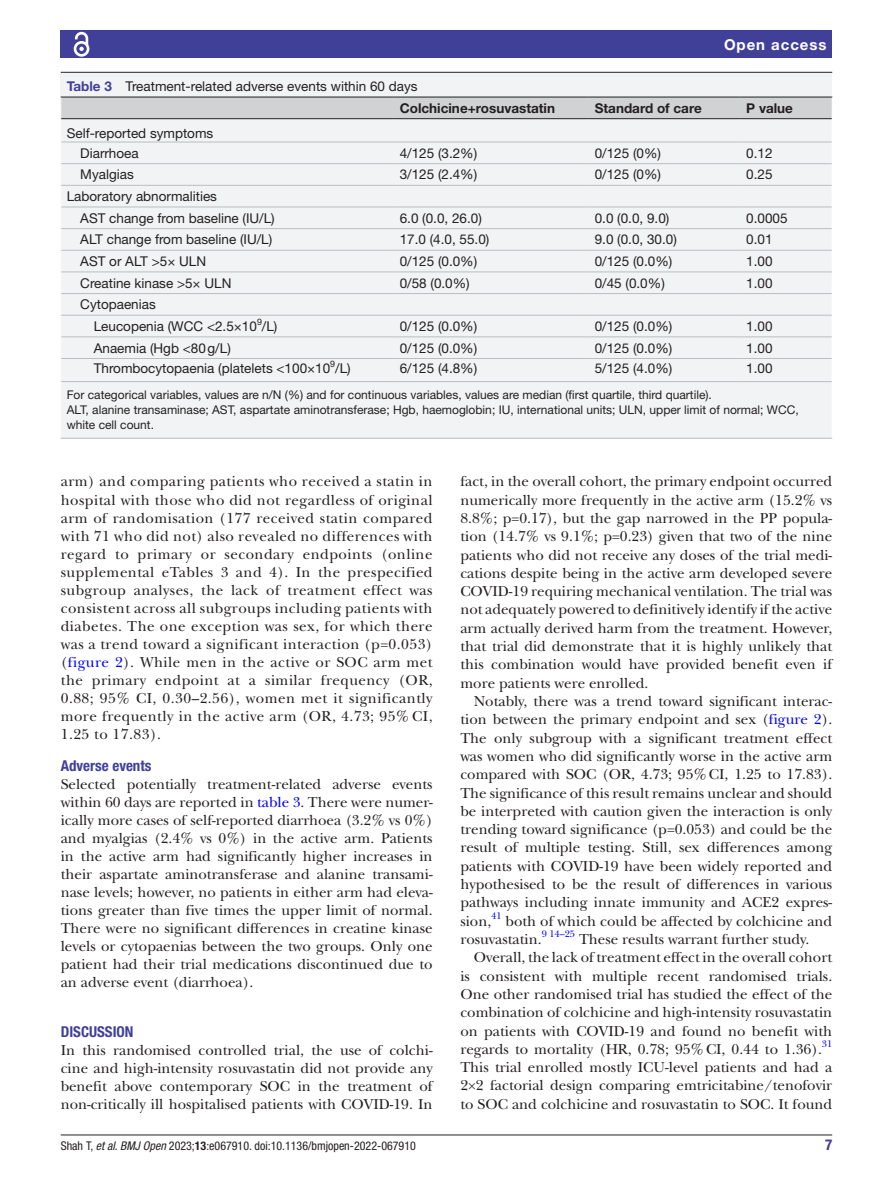
<style>
.page{position:relative;width:893px;height:1191px;background:#fff}
.page>*{position:absolute;margin:0;border:0;box-sizing:border-box;transform-origin:0 0}
.t1{font:15px/18.3px "New Baskerville";color:#231f20;text-align:justify}
.t2{font:700 condensed 15px "Helvetica Neue LT Std";color:#414099}
.t3{font:700 15px "Helvetica Neue LT Std";letter-spacing:.065em;color:#fff}
.t4{font:13.5px/21.6px "Helvetica Neue LT Std";color:#231f20}
.t5{font:700 13.5px "Helvetica Neue LT Std";color:#231f20}
.t6{font:12px/15px "Helvetica Neue LT Std";color:#231f20}
.t7{font:condensed 12px "Helvetica Neue LT Std";color:#231f20}
.t8{font:9.9px "New Baskerville";color:#00f}
.s1{font-weight:700;color:#414099}
.s2{font-weight:700}
.s3{color:#00f}
.s4{font-style:italic}
</style>
<div class="page">
<hr style="left:61px;top:1134px;width:771px;height:1px;background:#231f20">
<div style="left:61px;top:31px;width:771px;height:27px;background:#414099"></div>
<svg style="left:73px;top:31px;width:17px;height:26px"></svg>
<div style="left:61px;top:73px;width:771px;height:365px;background:#f2f3f4"></div>
<hr style="left:61px;top:72px;width:771px;height:1px;background:#231f20">
<hr style="left:61px;top:438px;width:333px;height:1px;background:#bcbdc0">
<hr style="left:394px;top:438px;width:195px;height:1px;background:#bcbdc0">
<hr style="left:589px;top:438px;width:151px;height:1px;background:#bcbdc0">
<hr style="left:740px;top:438px;width:92px;height:1px;background:#bcbdc0">
<svg style="left:60px;top:97px;width:773px;height:285px"></svg>
<p class="t4" style="left:400px;top:75px;width:157px;line-height:22px;text-indent:-333px"><span class="s1">Table 3</span> Treatment-related adverse events within 60 days<br><span class="s2">Colchicine+rosuvastatin</span></p>
<p class="t3" style="left:724px;top:35px;width:104px">Open access</p>
<p class="t5" style="left:595px;top:99px;width:109px">Standard of care</p>
<p class="t5" style="left:746px;top:99px;width:48px">P value</p>
<p class="t4" style="left:80px;top:122px;width:135px;line-height:20.1px;text-indent:-14px">Self-reported symptoms<br>Diarrhoea</p>
<p class="t4" style="left:400px;top:142px;width:79px">4/125 (3.2%)</p>
<p class="t4" style="left:595px;top:142px;width:68px">0/125 (0%)</p>
<p class="t4" style="left:746px;top:142px;width:28px">0.12</p>
<p class="t4" style="left:80px;top:163px;width:55px">Myalgias</p>
<p class="t4" style="left:400px;top:163px;width:79px">3/125 (2.4%)</p>
<p class="t4" style="left:595px;top:163px;width:68px">0/125 (0%)</p>
<p class="t4" style="left:746px;top:163px;width:28px">0.25</p>
<p class="t4" style="left:80px;top:185px;width:196px;text-indent:-14px">Laboratory abnormalities<br>AST change from baseline (IU/L)</p>
<p class="t4" style="left:400px;top:207px;width:84px">6.0 (0.0, 26.0)</p>
<p class="t4" style="left:595px;top:207px;width:76px">0.0 (0.0, 9.0)</p>
<p class="t4" style="left:746px;top:207px;width:43px">0.0005</p>
<p class="t4" style="left:80px;top:228px;width:194px">ALT change from baseline (IU/L)</p>
<p class="t4" style="left:400px;top:228px;width:91px">17.0 (4.0, 55.0)</p>
<p class="t4" style="left:595px;top:228px;width:84px">9.0 (0.0, 30.0)</p>
<p class="t4" style="left:746px;top:228px;width:28px">0.01</p>
<p class="t4" style="left:80px;top:250px;width:127px">AST or ALT &gt;5× ULN</p>
<p class="t4" style="left:400px;top:250px;width:79px">0/125 (0.0%)</p>
<p class="t4" style="left:595px;top:250px;width:79px">0/125 (0.0%)</p>
<p class="t4" style="left:746px;top:250px;width:28px">1.00</p>
<p class="t4" style="left:80px;top:272px;width:153px">Creatine kinase &gt;5× ULN</p>
<p class="t4" style="left:400px;top:272px;width:72px">0/58 (0.0%)</p>
<p class="t4" style="left:595px;top:272px;width:72px">0/45 (0.0%)</p>
<p class="t4" style="left:746px;top:272px;width:28px">1.00</p>
<p class="t4" style="left:94px;top:293px;width:185px;text-indent:-14px">Cytopaenias<br>Leucopenia (WCC &lt;2.5×10<sup>9</sup>/L)</p>
<p class="t4" style="left:400px;top:315px;width:79px">0/125 (0.0%)</p>
<p class="t4" style="left:595px;top:315px;width:79px">0/125 (0.0%)</p>
<p class="t4" style="left:746px;top:315px;width:28px">1.00</p>
<p class="t4" style="left:94px;top:337px;width:139px">Anaemia (Hgb &lt;80g/L)</p>
<p class="t4" style="left:400px;top:337px;width:79px">0/125 (0.0%)</p>
<p class="t4" style="left:595px;top:337px;width:79px">0/125 (0.0%)</p>
<p class="t4" style="left:746px;top:337px;width:28px">1.00</p>
<p class="t4" style="left:94px;top:357px;width:258px">Thrombocytopaenia (platelets &lt;100×10<sup>9</sup>/L)</p>
<p class="t4" style="left:400px;top:357px;width:79px">6/125 (4.8%)</p>
<p class="t4" style="left:595px;top:357px;width:79px">5/125 (4.0%)</p>
<p class="t4" style="left:746px;top:357px;width:28px">1.00</p>
<p class="t6" style="left:67px;top:387px;width:733px">For categorical variables, values are n/N (%) and for continuous variables, values are median (first quartile, third quartile).<br>ALT, alanine transaminase; AST, aspartate aminotransferase; Hgb, haemoglobin; IU, international units; ULN, upper limit of normal; WCC, white cell count.</p>
<p class="t1" style="left:61px;top:472px;width:373px">arm) and comparing patients who received a statin in hospital with those who did not regardless of original arm of randomisation (177 received statin compared with 71 who did not) also revealed no differences with regard to primary or secondary endpoints (online supplemental eTables 3 and 4). In the prespecified subgroup analyses, the lack of treatment effect was consistent across all subgroups including patients with diabetes. The one exception was sex, for which there was a trend toward a significant interaction (p=0.053) (<span class="s3">figure 2</span>). While men in the active or SOC arm met the primary endpoint at a similar frequency (OR, 0.88; 95% CI, 0.30–2.56), women met it significantly more frequently in the active arm (OR, 4.73; 95% CI, 1.25 to 17.83).</p>
<p class="t2" style="left:61px;top:756px;width:92px">Adverse events</p>
<p class="t1" style="left:61px;top:775px;width:373px">Selected potentially treatment-related adverse events within 60 days are reported in <span class="s3">table 3</span>. There were numer&shy;ically more cases of self-reported diarrhoea (3.2% vs 0%) and myalgias (2.4% vs 0%) in the active arm. Patients in the active arm had significantly higher increases in their aspartate aminotransferase and alanine transami&shy;nase levels; however, no patients in either arm had eleva&shy;tions greater than five times the upper limit of normal.<br>There were no significant differences in creatine kinase levels or cytopaenias between the two groups. Only one patient had their trial medications discontinued due to an adverse event (diarrhoea).</p>
<p class="t2" style="left:61px;top:1023px;width:74px">DISCUSSION</p>
<p class="t1" style="left:61px;top:1041px;width:373px">In this randomised controlled trial, the use of colchi&shy;cine and high-intensity rosuvastatin did not provide any benefit above contemporary SOC in the treatment of non-critically ill hospitalised patients with COVID-19. In</p>
<p class="t1" style="left:460px;top:472px;width:373px">fact, in the overall cohort, the primary endpoint occurred numerically more frequently in the active arm (15.2% vs 8.8%; p=0.17), but the gap narrowed in the PP popula&shy;tion (14.7% vs 9.1%; p=0.23) given that two of the nine patients who did not receive any doses of the trial medi&shy;cations despite being in the active arm developed severe COVID-19 requiring mechanical ventilation. The trial was not adequately powered to definitively identify if the active arm actually derived harm from the treatment. However, that trial did demonstrate that it is highly unlikely that this combination would have provided benefit even if more patients were enrolled.</p>
<p class="t1" style="left:460px;top:692px;width:373px;text-indent:13px">Notably, there was a trend toward significant interac&shy;tion between the primary endpoint and sex (<span class="s3">figure 2</span>).<br>The only subgroup with a significant treatment effect was women who did significantly worse in the active arm compared with SOC (OR, 4.73; 95%CI, 1.25 to 17.83).<br>The significance of this result remains unclear and should be interpreted with caution given the interaction is only trending toward significance (p=0.053) and could be the result of multiple testing. Still, sex differences among patients with COVID-19 have been widely reported and hypothesised to be the result of differences in various pathways including innate immunity and ACE2 expres&shy;sion,</p>
<p class="t8" style="left:491px;top:910px;width:12px">41</p>
<p class="t1" style="left:460px;top:911px;width:373px;text-indent:45px">both of which could be affected by colchicine and rosuvastatin.<sup>9</sup> <sup>14–25</sup> These results warrant further study.</p>
<p class="t1" style="left:460px;top:948px;width:373px;text-indent:14px">Overall, the lack of treatment effect in the overall cohort is consistent with multiple recent randomised trials.<br>One other randomised trial has studied the effect of the combination of colchicine and high-intensity rosuvastatin on patients with COVID-19 and found no benefit with regards to mortality (HR, 0.78; 95%CI, 0.44 to 1.36).</p>
<p class="t8" style="left:822px;top:1038px;width:12px">31</p>
<p class="t1" style="left:460px;top:1058px;width:373px">This trial enrolled mostly ICU-level patients and had a 2×2 factorial design comparing emtricitabine/tenofovir to SOC and colchicine and rosuvastatin to SOC. It found</p>
<p class="t7" style="left:61px;top:1138px;width:357px">Shah T, <span class="s4">et al</span>. <span class="s4">BMJ Open</span> 2023;<span class="s2">13</span>:e067910. doi:10.1136/bmjopen-2022-067910</p>
<p class="t2" style="left:825px;top:1135px;width:9px">7</p>
</div>
